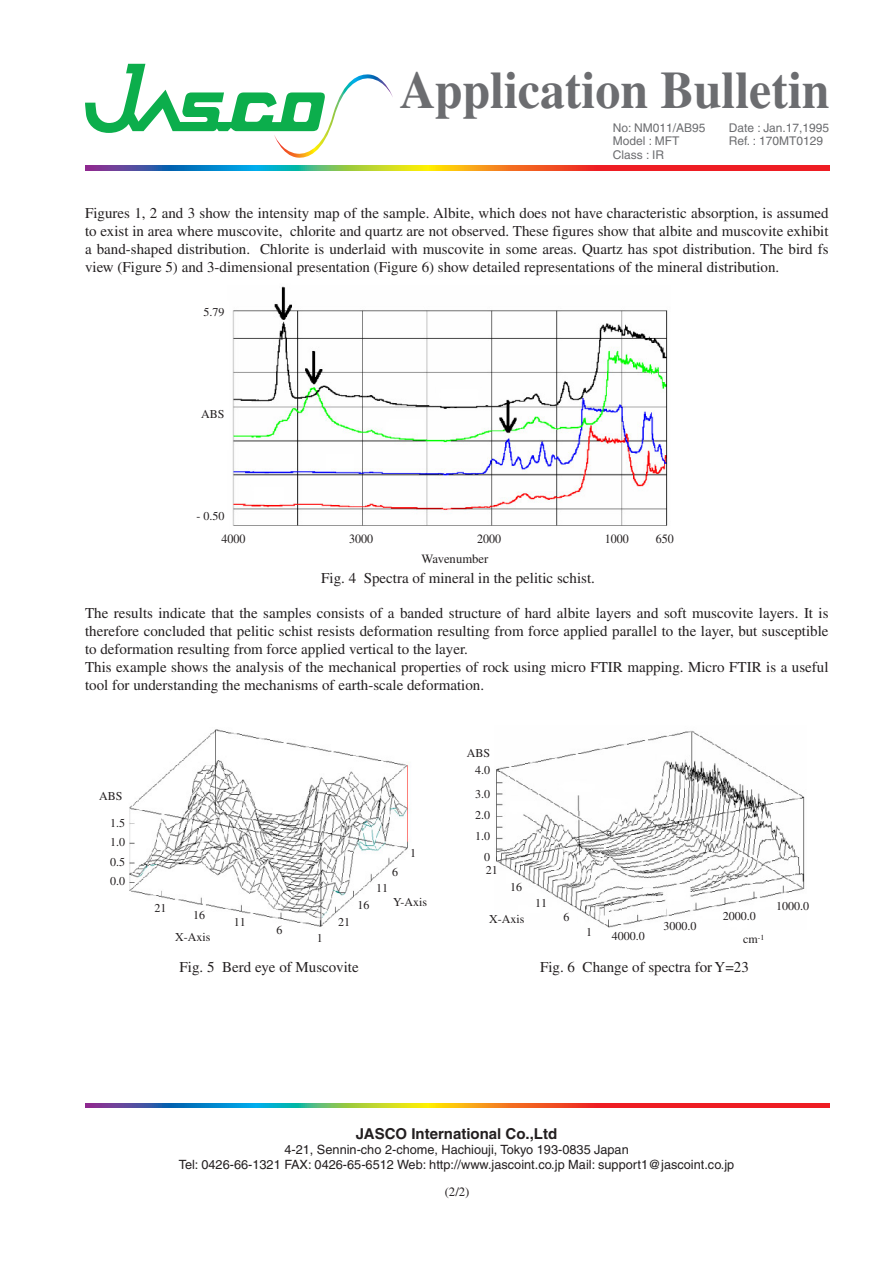
<style>
.page{position:relative;width:893px;height:1263px;background:#fff}
.page>*{position:absolute;margin:0;border:0;box-sizing:border-box;transform-origin:0 0}
.t1{font:700 52.5px "Times";color:#6c6d70;scale:.95 1}
.t2{font:15px/18px "Times";color:#231f20;text-align:justify}
.t3{font:700 15px "Helvetica";color:#231f20}
.t4{font:12.75px/15px "Helvetica";color:#231f20;text-align:center}
.t5{font:12.75px "Times";color:#231f20;scale:.95 1}
.t6{font:12.75px "Times";color:#231f20}
.t7{font:12px/19.2px "Times";color:#231f20}
.t8{font:12px/13.5px "Helvetica";color:#6c6d70}
</style>
<div class="page">
<img style="left:232px;top:286px;width:436px;height:240px">
<img style="left:129px;top:729px;width:281px;height:198px">
<img style="left:496px;top:730px;width:309px;height:198px">
<svg style="left:85px;top:1104px;width:744px;height:4px;background:#a86b51"></svg>
<svg style="left:85px;top:166px;width:744px;height:4px;background:#a86b51"></svg>
<svg style="left:85px;top:64px;width:308px;height:94px"></svg>
<h1 class="t1" style="left:400px;top:72px;width:454px">Application Bulletin</h1>
<p class="t8" style="left:613px;top:122px;width:94px">No: NM011/AB95<br>Model : MFT<br>Class : IR</p>
<p class="t8" style="left:729px;top:122px;width:102px">Date : Jan.17,1995<br>Ref. : 170MT0129</p>
<p class="t2" style="left:85px;top:206px;width:745px">Figures 1, 2 and 3 show the intensity map of the sample. Albite, which does not have characteristic absorption, is assumed to exist in area where muscovite, chlorite and quartz are not observed. These figures show that albite and muscovite exhibit a band-shaped distribution. Chlorite is underlaid with muscovite in some areas. Quartz has spot distribution. The bird fs view (Figure 5) and 3-dimensional presentation (Figure 6) show detailed representations of the mineral distribution.</p>
<p class="t7" style="left:203px;top:303px;width:22px">5.79</p>
<p class="t7" style="left:201px;top:405px;width:25px">ABS</p>
<p class="t7" style="left:196px;top:508px;width:29px">- 0.50</p>
<p class="t5" style="left:221px;top:534px;width:27px">4000</p>
<p class="t5" style="left:349px;top:534px;width:27px">3000</p>
<p class="t5" style="left:477px;top:534px;width:27px">2000</p>
<p class="t5" style="left:605px;top:534px;width:27px">1000</p>
<p class="t5" style="left:656px;top:534px;width:20px">650</p>
<p class="t6" style="left:422px;top:554px;width:68px">Wavenumber</p>
<p class="t2" style="left:321px;top:570px;width:275px">Fig. 4 Spectra of mineral in the pelitic schist.</p>
<p class="t2" style="left:85px;top:605px;width:745px;text-align:left">The results indicate that the samples consists of a banded structure of hard albite layers and soft muscovite layers. It is therefore concluded that pelitic schist resists deformation resulting from force applied parallel to the layer, but susceptible to deformation resulting from force applied vertical to the layer.<br>This example shows the analysis of the mechanical properties of rock using micro FTIR mapping. Micro FTIR is a useful tool for understanding the mechanisms of earth-scale deformation.</p>
<p class="t7" style="left:99px;top:787px;width:25px">ABS</p>
<p class="t7" style="left:110px;top:815px;width:16px;text-align:justify">1.5<br>1.0<br>0.5<br>0.0</p>
<p class="t7" style="left:392px;top:863px;width:7px">6</p>
<p class="t7" style="left:376px;top:879px;width:13px">11</p>
<p class="t7" style="left:410px;top:845px;width:7px">1</p>
<p class="t7" style="left:467px;top:744px;width:25px">ABS</p>
<p class="t7" style="left:475px;top:759px;width:16px;line-height:24px">4.0<br>3.0</p>
<p class="t7" style="left:475px;top:806px;width:16px;line-height:21px;text-align:right">2.0<br>1.0<br>0</p>
<p class="t7" style="left:486px;top:861px;width:13px">21</p>
<p class="t7" style="left:510px;top:878px;width:13px">16</p>
<p class="t7" style="left:393px;top:894px;width:35px">Y-Axis</p>
<p class="t7" style="left:535px;top:894px;width:13px">11</p>
<p class="t7" style="left:358px;top:896px;width:13px">16</p>
<p class="t7" style="left:154px;top:899px;width:13px">21</p>
<p class="t7" style="left:776px;top:898px;width:34px">1000.0</p>
<p class="t7" style="left:175px;top:906px;width:37px;line-height:21.8px;text-indent:18px">16<br>X-Axis</p>
<p class="t7" style="left:489px;top:911px;width:37px">X-Axis</p>
<p class="t7" style="left:723px;top:908px;width:34px">2000.0</p>
<p class="t7" style="left:563px;top:909px;width:7px">6</p>
<p class="t7" style="left:338px;top:913px;width:13px">21</p>
<p class="t7" style="left:234px;top:914px;width:13px">11</p>
<p class="t7" style="left:663px;top:917px;width:34px">3000.0</p>
<p class="t7" style="left:277px;top:922px;width:7px">6</p>
<p class="t7" style="left:586px;top:923px;width:7px">1</p>
<p class="t7" style="left:612px;top:927px;width:34px">4000.0</p>
<p class="t7" style="left:317px;top:929px;width:7px">1</p>
<p class="t7" style="left:743px;top:931px;width:23px">cm<sup>-1</sup></p>
<p class="t2" style="left:180px;top:959px;width:181px">Fig. 5 Berd eye of Muscovite</p>
<p class="t2" style="left:540px;top:959px;width:210px">Fig. 6 Change of spectra for Y=23</p>
<p class="t3" style="left:356px;top:1128px;width:203px">JASCO International Co.,Ltd</p>
<p class="t4" style="left:179px;top:1143px;width:557px">4-21, Sennin-cho 2-chome, Hachiouji, Tokyo 193-0835 Japan<br>Tel: 0426-66-1321 FAX: 0426-65-6512 Web: http://www.jascoint.co.jp Mail: support1@jascoint.co.jp</p>
<p class="t6" style="left:445px;top:1188px;width:26px">(2/2)</p>
</div>
